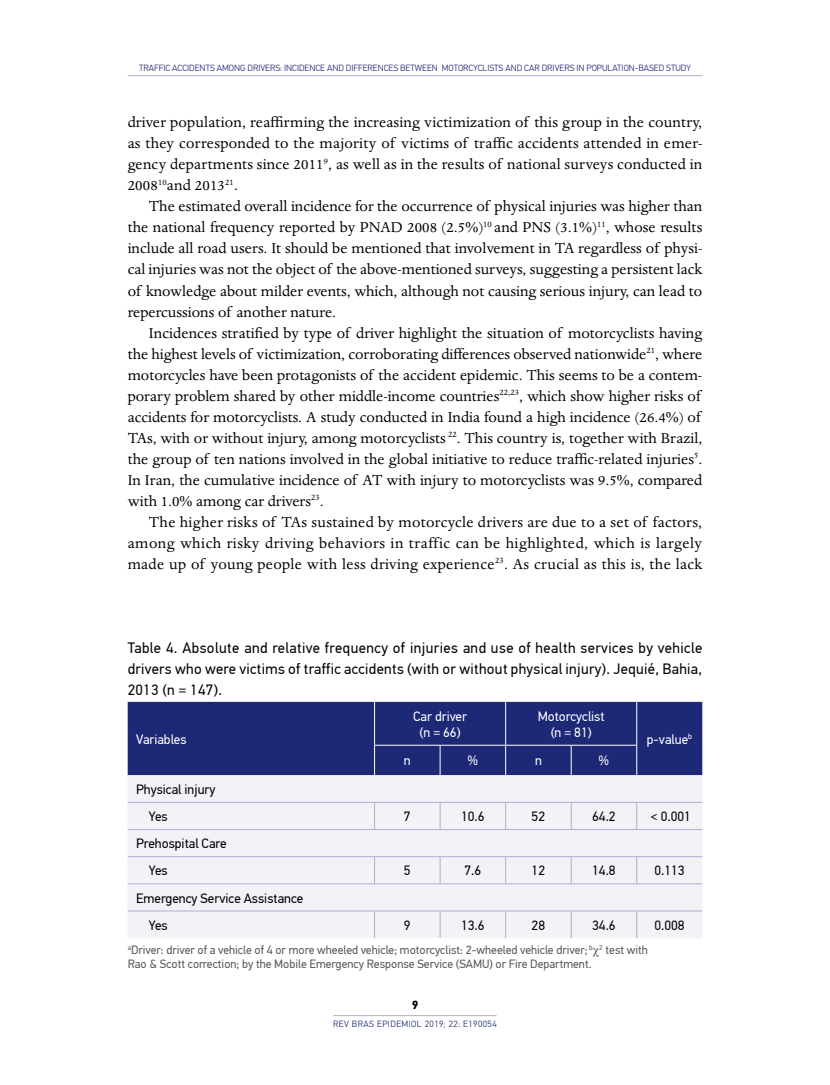
<style>
.page{position:relative;width:830px;height:1085px;background:#fff}
.page>*{position:absolute;margin:0;border:0;box-sizing:border-box;transform-origin:0 0}
.t1{font:16.5px/21px "Dante MT Std";letter-spacing:.005em;color:#000;text-align:justify}
.t2{font:15px/21px "PF Din Text Pro";letter-spacing:.02em;color:#000;text-align:justify}
.t3{font:13.5px/27.2px "PF Din Text Pro";color:#000}
.t4{font:13.5px/16.2px "PF Din Text Pro";color:#fff;text-align:center}
.t5{font:12px/14.4px "PF Din Text Pro";color:#58595b}
.t6{font:700 12px "PF Din Text Pro";color:#000}
.t7{font:300 9px "PF Din Text Pro";color:#1d2877}
.t8{font:300 9px "PF Din Text Pro";letter-spacing:.05em;color:#1d2877}
</style>
<div class="page">
<hr style="left:128px;top:75px;width:574px;height:1px;background:#afaecf">
<hr style="left:333px;top:1015px;width:163px;height:1px;background:#afaecf">
<div style="left:128px;top:701px;width:574px;height:74px;background:#1d2877"></div>
<div style="left:128px;top:775px;width:574px;height:163px;background:#f2f2f7"></div>
<hr style="left:128px;top:801px;width:246px;height:1px;background:#afaecf">
<hr style="left:374px;top:801px;width:66px;height:1px;background:#afaecf">
<svg style="left:374px;top:802px;width:1px;height:27px"></svg>
<hr style="left:440px;top:801px;width:65px;height:1px;background:#afaecf">
<svg style="left:439px;top:802px;width:1px;height:27px"></svg>
<hr style="left:505px;top:801px;width:66px;height:1px;background:#afaecf">
<svg style="left:505px;top:802px;width:1px;height:27px"></svg>
<hr style="left:571px;top:801px;width:65px;height:1px;background:#afaecf">
<svg style="left:570px;top:802px;width:1px;height:27px"></svg>
<hr style="left:636px;top:801px;width:66px;height:1px;background:#afaecf">
<svg style="left:636px;top:802px;width:1px;height:27px"></svg>
<hr style="left:128px;top:829px;width:246px;height:1px;background:#afaecf">
<hr style="left:374px;top:829px;width:66px;height:1px;background:#afaecf">
<hr style="left:440px;top:829px;width:65px;height:1px;background:#afaecf">
<hr style="left:505px;top:829px;width:66px;height:1px;background:#afaecf">
<hr style="left:571px;top:829px;width:65px;height:1px;background:#afaecf">
<hr style="left:636px;top:829px;width:66px;height:1px;background:#afaecf">
<hr style="left:128px;top:856px;width:246px;height:1px;background:#afaecf">
<hr style="left:374px;top:856px;width:66px;height:1px;background:#afaecf">
<svg style="left:374px;top:856px;width:1px;height:27px"></svg>
<hr style="left:440px;top:856px;width:65px;height:1px;background:#afaecf">
<svg style="left:439px;top:856px;width:1px;height:27px"></svg>
<hr style="left:505px;top:856px;width:66px;height:1px;background:#afaecf">
<svg style="left:505px;top:856px;width:1px;height:27px"></svg>
<hr style="left:571px;top:856px;width:65px;height:1px;background:#afaecf">
<svg style="left:570px;top:856px;width:1px;height:27px"></svg>
<hr style="left:636px;top:856px;width:66px;height:1px;background:#afaecf">
<svg style="left:636px;top:856px;width:1px;height:27px"></svg>
<hr style="left:128px;top:883px;width:246px;height:1px;background:#afaecf">
<hr style="left:374px;top:883px;width:66px;height:1px;background:#afaecf">
<hr style="left:440px;top:883px;width:65px;height:1px;background:#afaecf">
<hr style="left:505px;top:883px;width:66px;height:1px;background:#afaecf">
<hr style="left:571px;top:883px;width:65px;height:1px;background:#afaecf">
<hr style="left:636px;top:883px;width:66px;height:1px;background:#afaecf">
<hr style="left:128px;top:910px;width:246px;height:1px;background:#afaecf">
<hr style="left:374px;top:910px;width:66px;height:1px;background:#afaecf">
<svg style="left:374px;top:911px;width:1px;height:27px"></svg>
<hr style="left:440px;top:910px;width:65px;height:1px;background:#afaecf">
<svg style="left:439px;top:911px;width:1px;height:27px"></svg>
<hr style="left:505px;top:910px;width:66px;height:1px;background:#afaecf">
<svg style="left:505px;top:911px;width:1px;height:27px"></svg>
<hr style="left:571px;top:910px;width:65px;height:1px;background:#afaecf">
<svg style="left:570px;top:911px;width:1px;height:27px"></svg>
<hr style="left:636px;top:910px;width:66px;height:1px;background:#afaecf">
<svg style="left:636px;top:911px;width:1px;height:27px"></svg>
<hr style="left:374px;top:701px;width:1px;height:43px;background:#fff">
<hr style="left:505px;top:701px;width:1px;height:43px;background:#fff">
<hr style="left:636px;top:701px;width:1px;height:43px;background:#fff">
<hr style="left:374px;top:744px;width:66px;height:1px;background:#fff">
<hr style="left:374px;top:745px;width:1px;height:30px;background:#fff">
<hr style="left:440px;top:744px;width:65px;height:1px;background:#fff">
<hr style="left:439px;top:745px;width:1px;height:30px;background:#fff">
<hr style="left:505px;top:744px;width:66px;height:1px;background:#fff">
<hr style="left:505px;top:745px;width:1px;height:30px;background:#fff">
<hr style="left:571px;top:744px;width:65px;height:1px;background:#fff">
<hr style="left:570px;top:745px;width:1px;height:30px;background:#fff">
<hr style="left:636px;top:745px;width:1px;height:30px;background:#fff">
<p class="t7" style="left:139px;top:63px;width:553px">TRAFFIC ACCIDENTS AMONG DRIVERS: INCIDENCE AND DIFFERENCES BETWEEN MOTORCYCLISTS AND CAR DRIVERS IN POPULATION-BASED STUDY</p>
<p class="t1" style="left:128px;top:112px;width:576px">driver population, reaffirming the increasing victimization of this group in the country, as they corresponded to the majority of victims of traffic accidents attended in emer&shy;gency departments since 2011<sup>9</sup>, as well as in the results of national surveys conducted in 2008<sup>10</sup>and 2013<sup>21</sup>.</p>
<p class="t1" style="left:128px;top:196px;width:576px;text-indent:21px">The estimated overall incidence for the occurrence of physical injuries was higher than the national frequency reported by PNAD 2008 (2.5%)<sup>10</sup> and PNS (3.1%)<sup>11</sup>, whose results include all road users. It should be mentioned that involvement in TA regardless of physi&shy;cal injuries was not the object of the above-mentioned surveys, suggesting a persistent lack of knowledge about milder events, which, although not causing serious injury, can lead to repercussions of another nature.</p>
<p class="t1" style="left:128px;top:322px;width:576px;text-indent:21px">Incidences stratified by type of driver highlight the situation of motorcyclists having the highest levels of victimization, corroborating differences observed nationwide<sup>21</sup>, where motorcycles have been protagonists of the accident epidemic. This seems to be a contem&shy;porary problem shared by other middle-income countries<sup>22,23</sup>, which show higher risks of accidents for motorcyclists. A study conducted in India found a high incidence (26.4%) of TAs, with or without injury, among motorcyclists <sup>22</sup>. This country is, together with Brazil, the group of ten nations involved in the global initiative to reduce traffic-related injuries<sup>5</sup>.<br>In Iran, the cumulative incidence of AT with injury to motorcyclists was 9.5%, compared with 1.0% among car drivers<sup>23</sup>.</p>
<p class="t1" style="left:128px;top:511px;width:575px;text-indent:21px">The higher risks of TAs sustained by motorcycle drivers are due to a set of factors, among which risky driving behaviors in traffic can be highlighted, which is largely made up of young people with less driving experience<sup>23</sup>. As crucial as this is, the lack</p>
<p class="t2" style="left:128px;top:638px;width:576px">Table 4. Absolute and relative frequency of injuries and use of health services by vehicle drivers who were victims of traffic accidents (with or without physical injury). Jequié, Bahia, 2013 (n = 147).</p>
<p class="t4" style="left:136px;top:731px;width:52px">Variables</p>
<p class="t3" style="left:149px;top:775px;width:68px;text-indent:-13px">Physical injury<br>Yes</p>
<p class="t3" style="left:149px;top:830px;width:79px;text-indent:-13px">Prehospital Care<br>Yes</p>
<p class="t3" style="left:149px;top:884px;width:156px;text-indent:-13px">Emergency Service Assistance<br>Yes</p>
<p class="t4" style="left:413px;top:707px;width:55px">Car driver (n = 66)</p>
<p class="t4" style="left:537px;top:707px;width:68px">Motorcyclist (n = 81)</p>
<p class="t4" style="left:403px;top:752px;width:8px">n</p>
<p class="t4" style="left:467px;top:752px;width:12px">%</p>
<p class="t4" style="left:534px;top:752px;width:8px">n</p>
<p class="t4" style="left:598px;top:752px;width:12px">%</p>
<p class="t4" style="left:646px;top:731px;width:47px">p-value<sup>b</sup></p>
<p class="t3" style="left:404px;top:802px;width:8px">7</p>
<p class="t3" style="left:461px;top:802px;width:25px">10.6</p>
<p class="t3" style="left:531px;top:802px;width:15px">52</p>
<p class="t3" style="left:592px;top:802px;width:25px">64.2</p>
<p class="t3" style="left:650px;top:802px;width:42px">&lt; 0.001</p>
<p class="t3" style="left:404px;top:857px;width:8px">5</p>
<p class="t3" style="left:464px;top:857px;width:18px">7.6</p>
<p class="t3" style="left:531px;top:857px;width:15px">12</p>
<p class="t3" style="left:592px;top:857px;width:25px">14.8</p>
<p class="t3" style="left:654px;top:857px;width:32px">0.113</p>
<p class="t3" style="left:404px;top:911px;width:8px">9</p>
<p class="t3" style="left:461px;top:911px;width:25px">13.6</p>
<p class="t3" style="left:531px;top:911px;width:15px">28</p>
<p class="t3" style="left:592px;top:911px;width:25px">34.6</p>
<p class="t3" style="left:654px;top:911px;width:32px">0.008</p>
<p class="t5" style="left:128px;top:942px;width:521px"><sup>a</sup>Driver: driver of a vehicle of 4 or more wheeled vehicle; motorcyclist: 2-wheeled vehicle driver; <sup>b</sup> <sup>2</sup> test with<br>Rao &amp; Scott correction; by the Mobile Emergency Response Service (SAMU) or Fire Department.</p>
<p class="t6" style="left:411px;top:997px;width:8px">9</p>
<p class="t8" style="left:333px;top:1018px;width:165px">REV BRAS EPIDEMIOL 2019; 22: E190054</p>
</div>
